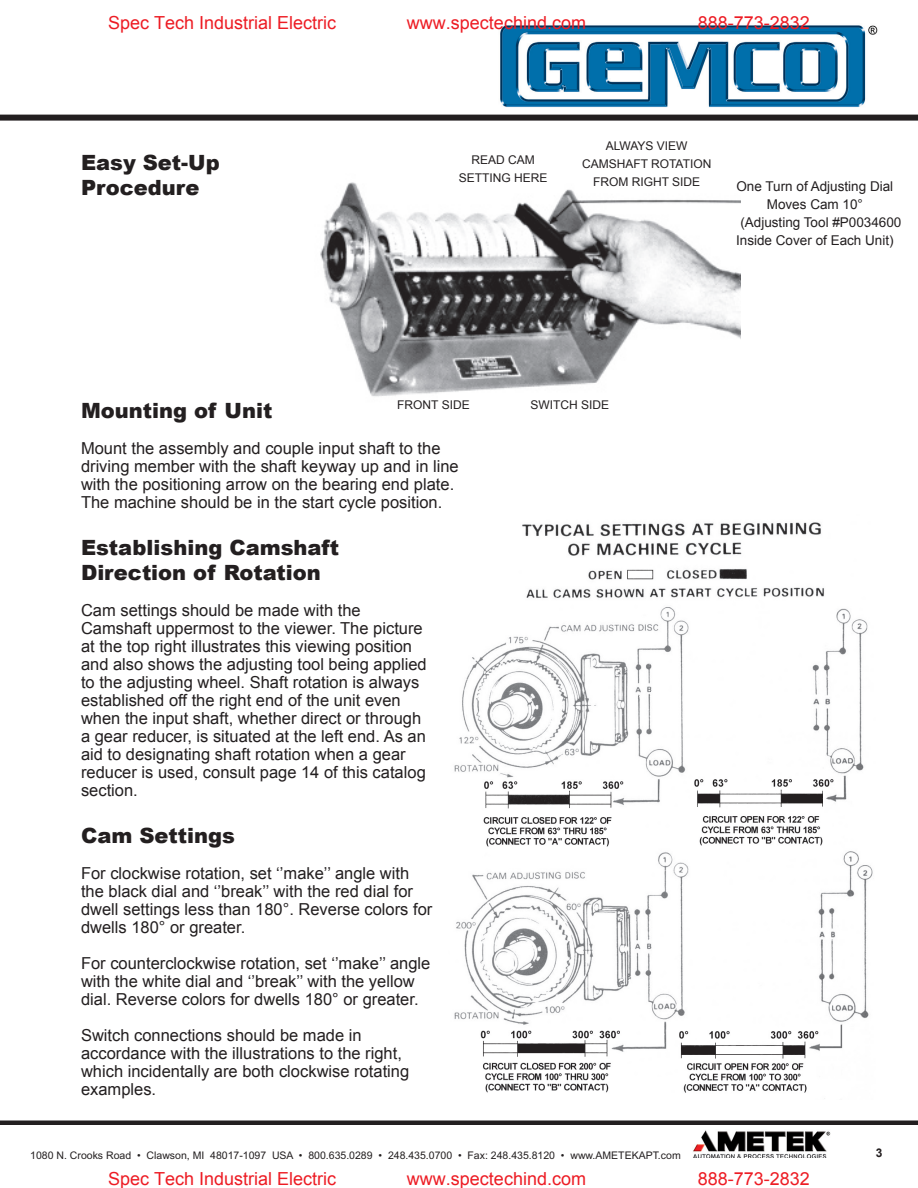
<style>
.page{position:relative;width:918px;height:1188px;background:#fff}
.page>*{position:absolute;margin:0;border:0;box-sizing:border-box;transform-origin:0 0}
.t1{font:900 21px/25.2px "Arial";color:#231f20}
.t2{font:18px "Arial";color:#ed1c24}
.t3{font:16.5px/18px "Arial";color:#231f20}
.t4{font:13.5px/18px "Arial";color:#231f20;text-align:center}
.t5{font:12px/18px "Arial";color:#231f20;text-align:center}
.t6{font:700 12px "Arial";color:#231f20}
.t7{font:10.5px "Arial";color:#231f20}
</style>
<div class="page">
<div style="left:0;top:1120px;width:918px;height:5px;background:#231f20"></div>
<img style="left:693px;top:1130px;width:138px;height:28px">
<div style="left:0;top:115px;width:918px;height:6px;background:#231f20"></div>
<img style="left:500px;top:25px;width:378px;height:82px">
<img style="left:320px;top:182px;width:420px;height:215px">
<img style="left:454px;top:522px;width:419px;height:577px">
<p class="t2" style="left:108px;top:11px;width:230px">Spec Tech Industrial Electric</p>
<p class="t2" style="left:407px;top:11px;width:181px">www.spectechind.com</p>
<p class="t2" style="left:698px;top:11px;width:114px">888-773-2832</p>
<p class="t1" style="left:81px;top:150px;width:140px">Easy Set-Up<br>Procedure</p>
<p class="t5" style="left:459px;top:151px;width:90px">READ CAM<br>SETTING HERE</p>
<p class="t5" style="left:582px;top:137px;width:131px">ALWAYS VIEW<br>CAMSHAFT ROTATION<br>FROM RIGHT SIDE</p>
<p class="t4" style="left:736px;top:178px;width:167px">One Turn of Adjusting Dial<br>Moves Cam 10°<br>(Adjusting Tool #P0034600<br>Inside Cover of Each Unit)</p>
<p class="t5" style="left:397px;top:396px;width:74px">FRONT SIDE</p>
<p class="t1" style="left:81px;top:398px;width:193px">Mounting of Unit</p>
<p class="t3" style="left:81px;top:440px;width:379px">Mount the assembly and couple input shaft to the driving member with the shaft keyway up and in line with the positioning arrow on the bearing end plate.<br>The machine should be in the start cycle position.</p>
<p class="t1" style="left:81px;top:534px;width:260px">Establishing Camshaft<br>Direction of Rotation</p>
<p class="t3" style="left:81px;top:602px;width:347px">Cam settings should be made with the Camshaft uppermost to the viewer. The picture at the top right illustrates this viewing position and also shows the adjusting tool being applied to the adjusting wheel. Shaft rotation is always established off the right end of the unit even when the input shaft, whether direct or through a gear reducer, is situated at the left end. As an aid to designating shaft rotation when a gear reducer is used, consult page 14 of this catalog section.</p>
<p class="t1" style="left:81px;top:822px;width:155px">Cam Settings</p>
<p class="t3" style="left:81px;top:865px;width:353px">For clockwise rotation, set ‘’make’’ angle with the black dial and ‘’break’’ with the red dial for dwell settings less than 180°. Reverse colors for dwells 180° or greater.</p>
<p class="t3" style="left:81px;top:955px;width:351px">For counterclockwise rotation, set ‘’make’’ angle with the white dial and ‘’break’’ with the yellow dial. Reverse colors for dwells 180° or greater.</p>
<p class="t3" style="left:81px;top:1027px;width:330px">Switch connections should be made in accordance with the illustrations to the right, which incidentally are both clockwise rotating examples.</p>
<p class="t5" style="left:530px;top:396px;width:80px">SWITCH SIDE</p>
<p class="t7" style="left:30px;top:1149px;width:652px">1080 N. Crooks Road • Clawson, MI 48017-1097 USA • 800.635.0289 • 248.435.0700 • Fax: 248.435.8120 • www.AMETEKAPT.com</p>
<p class="t6" style="left:876px;top:1145px;width:8px">3</p>
<p class="t2" style="left:108px;top:1166px;width:230px">Spec Tech Industrial Electric</p>
<p class="t2" style="left:407px;top:1166px;width:181px">www.spectechind.com</p>
<p class="t2" style="left:698px;top:1166px;width:114px">888-773-2832</p>
</div>
